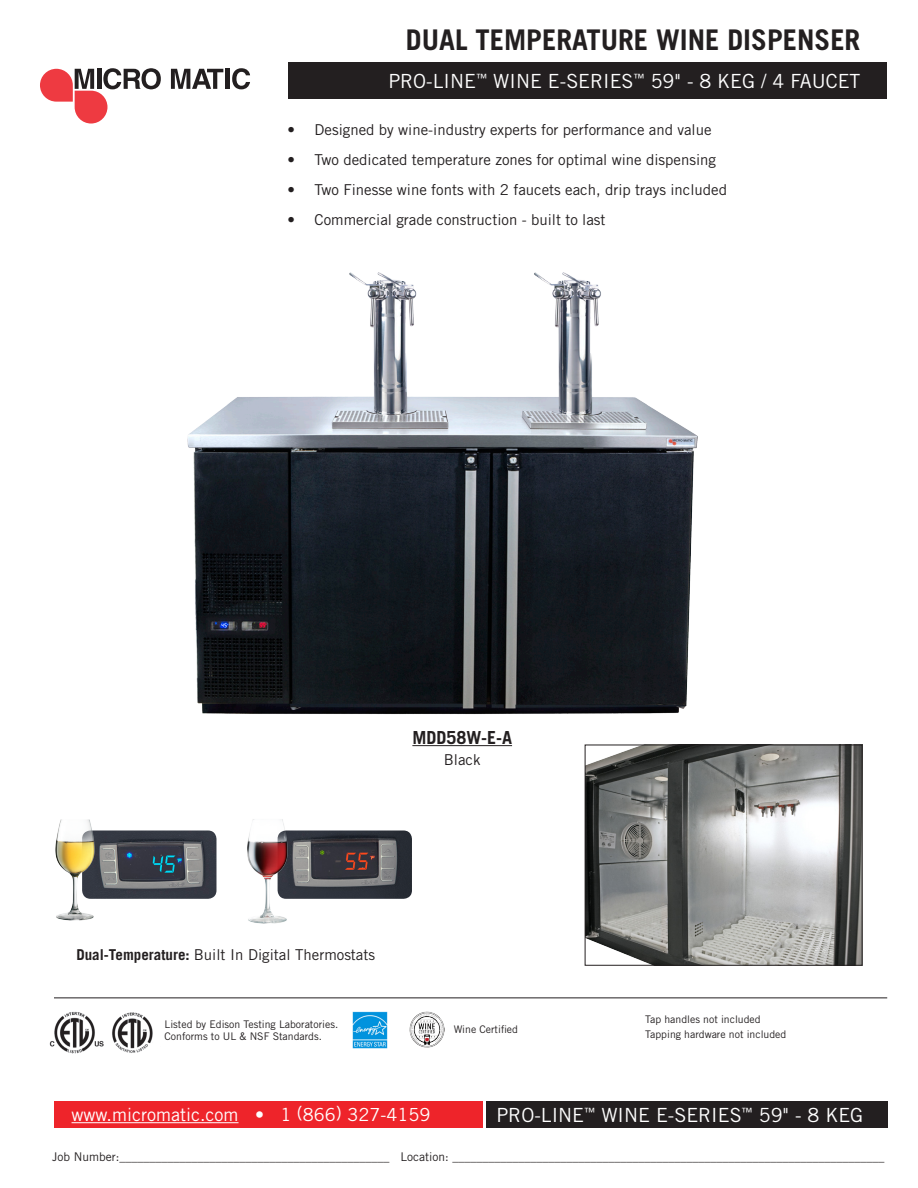
<style>
.page{position:relative;width:918px;height:1188px;background:#fff}
.page>*{position:absolute;margin:0;border:0;box-sizing:border-box;transform-origin:0 0}
.t1{font:700 28.5px "Trade Gothic LT Std";color:#231f20}
.t2{font:19.5px "Trade Gothic LT Std";color:#fff}
.t3{font:18px "Trade Gothic LT Std";color:#fff}
.t4{font:700 18px "Trade Gothic LT Std";color:#231f20}
.t5{font:15px "Trade Gothic LT Std";color:#231f20}
.t6{font:12px "Trade Gothic LT Std";color:#231f20}
.t7{font:10.5px "Trade Gothic LT Std";color:#231f20}
.s1{font-weight:700}
</style>
<div class="page">
<div style="left:288px;top:62px;width:599px;height:37px;background:#231f20"></div>
<svg style="left:40px;top:68px;width:121px;height:56px"></svg>
<svg style="left:171px;top:69px;width:52px;height:20px"></svg>
<hr style="left:225px;top:69px;width:4px;height:20px;background:#231f20">
<svg style="left:232px;top:68px;width:18px;height:21px"></svg>
<div style="left:54px;top:1101px;width:428px;height:27px;background:#ee242a"></div>
<div style="left:486px;top:1101px;width:401px;height:27px;background:#231f20"></div>
<hr style="left:72px;top:1122px;width:167px;height:1px;background:#fff">
<hr style="left:54px;top:998px;width:833px;height:1px;background:#231f20">
<hr style="left:412px;top:745px;width:100px;height:1px;background:#231f20">
<img style="left:291px;top:831px;width:121px;height:68px">
<img style="left:101px;top:831px;width:115px;height:68px">
<img style="left:55px;top:819px;width:46px;height:102px">
<img style="left:247px;top:819px;width:44px;height:105px">
<img style="left:49px;top:1012px;width:104px;height:42px">
<img style="left:409px;top:1012px;width:36px;height:35px">
<img style="left:352px;top:1012px;width:36px;height:36px">
<img style="left:187px;top:272px;width:511px;height:442px">
<img style="left:587px;top:747px;width:273px;height:216px">
<div style="left:585px;top:745px;width:277px;height:220px;border:1px solid #231f20"></div>
<p class="t1" style="left:406px;top:22px;width:456px">DUAL TEMPERATURE WINE DISPENSER</p>
<p class="t2" style="left:388px;top:70px;width:474px">PRO-LINE<sup>™</sup> WINE E-SERIES<sup>™</sup> 59" - 8 KEG / 4 FAUCET</p>
<p class="t5" style="left:288px;top:121px;width:426px">• Designed by wine-industry experts for performance and value</p>
<p class="t5" style="left:288px;top:151px;width:430px">• Two dedicated temperature zones for optimal wine dispensing</p>
<p class="t5" style="left:288px;top:181px;width:441px">• Two Finesse wine fonts with 2 faucets each, drip trays included</p>
<p class="t5" style="left:288px;top:211px;width:320px">• Commercial grade construction - built to last</p>
<p class="t4" style="left:412px;top:726px;width:101px">MDD58W-E-A</p>
<p class="t5" style="left:444px;top:750px;width:38px">Black</p>
<p class="t5" style="left:76px;top:945px;width:300px"><span class="s1">Dual-Temperature:</span> Built In Digital Thermostats</p>
<p class="t7" style="left:165px;top:1018px;width:175px">Listed by Edison Testing Laboratories.</p>
<p class="t7" style="left:165px;top:1030px;width:159px">Conforms to UL &amp; NSF Standards.</p>
<p class="t7" style="left:454px;top:1022px;width:66px">Wine Certified</p>
<p class="t7" style="left:645px;top:1013px;width:117px">Tap handles not included</p>
<p class="t7" style="left:645px;top:1028px;width:143px">Tapping hardware not included</p>
<p class="t3" style="left:72px;top:1104px;width:360px">www.micromatic.com • 1 (866) 327-4159</p>
<p class="t2" style="left:496px;top:1103px;width:368px">PRO-LINE<sup>™</sup> WINE E-SERIES<sup>™</sup> 59" - 8 KEG</p>
<p class="t6" style="left:52px;top:1150px;width:834px">Job Number:_____________________________________________ Location: ________________________________________________________________________</p>
</div>
